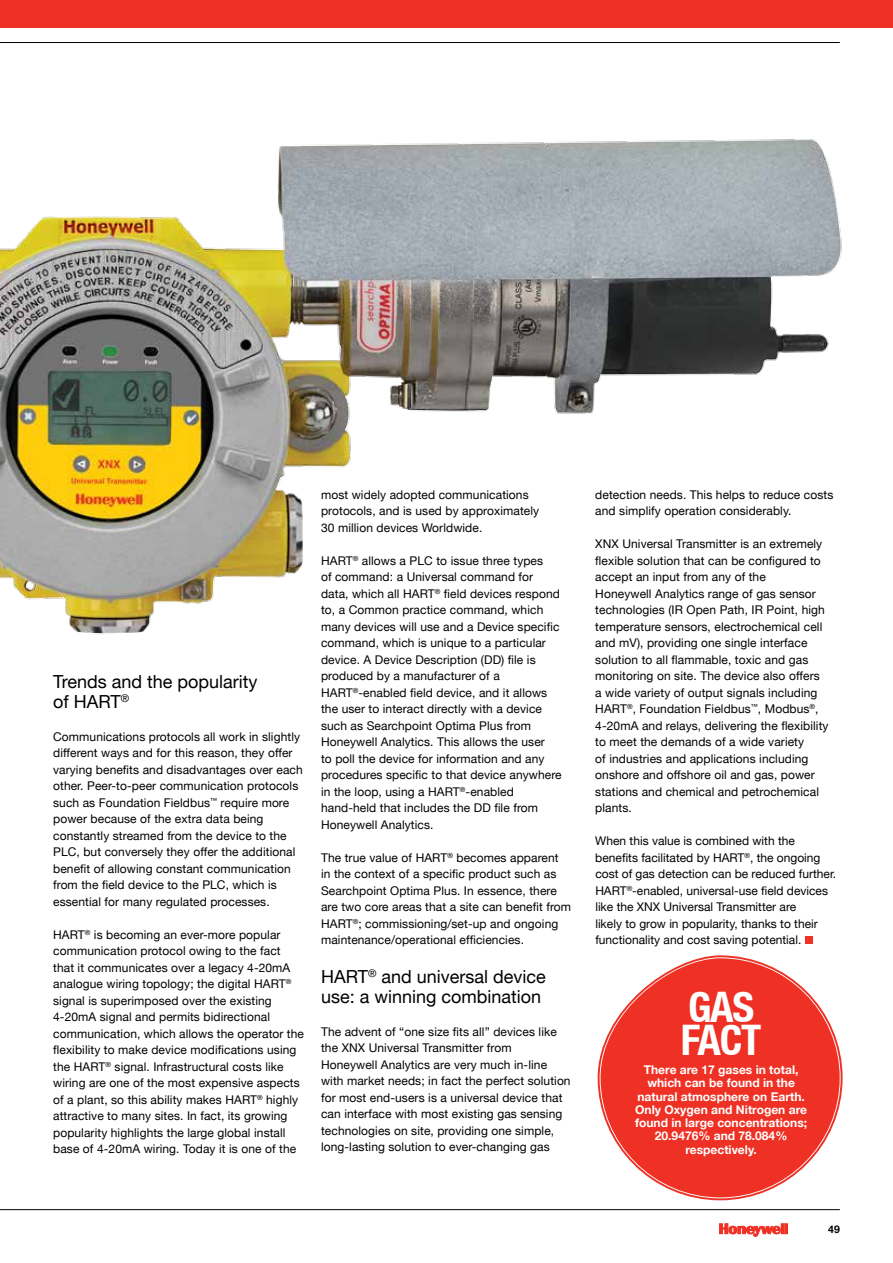
<style>
.page{position:relative;width:893px;height:1263px;background:#fff}
.page>*{position:absolute;margin:0;border:0;box-sizing:border-box;transform-origin:0 0}
.t1{font:700 condensed 42.15px/33.8px "Helvetica Neue LT";letter-spacing:-.03em;color:#fff}
.t2{font:18px/19.5px "Helvetica Neue LT";color:#000}
.t3{font:12px/16.5px "Helvetica Neue LT";letter-spacing:.01em;color:#000}
.t4{font:700 12px/13.2px "Helvetica Neue LT";color:#fff;text-align:center}
.t5{font:700 10.5px "Helvetica Neue LT";color:#000}
</style>
<div class="page">
<hr style="left:0;top:42px;width:840px;height:1px;background:#000">
<hr style="left:0;top:1209px;width:840px;height:1px;background:#000">
<div style="left:805px;top:936px;width:7px;height:8px;background:#ee3124"></div>
<div style="left:0;top:0;width:893px;height:28px;background:#ee3124"></div>
<img style="left:0;top:139px;width:842px;height:495px">
<div style="left:601px;top:958px;width:239px;height:239px;background:#ee3124;border-radius:50%"></div>
<svg style="left:719px;top:1224px;width:69px;height:12px"></svg>
<h2 class="t2" style="left:53px;top:672px;width:206px">Trends and the popularity of HART<sup>®</sup></h2>
<p class="t3" style="left:53px;top:728px;width:251px">Communications protocols all work in slightly different ways and for this reason, they offer varying benefits and disadvantages over each other. Peer-to-peer communication protocols such as Foundation Fieldbus<sup>™</sup> require more power because of the extra data being constantly streamed from the device to the PLC, but conversely they offer the additional benefit of allowing constant communication from the field device to the PLC, which is essential for many regulated processes.</p>
<p class="t3" style="left:53px;top:926px;width:252px">HART<sup>®</sup> is becoming an ever-more popular communication protocol owing to the fact that it communicates over a legacy 4-20mA analogue wiring topology; the digital HART<sup>® </sup>signal is superimposed over the existing 4-20mA signal and permits bidirectional communication, which allows the operator the flexibility to make device modifications using the HART<sup>®</sup> signal. Infrastructural costs like wiring are one of the most expensive aspects of a plant, so this ability makes HART<sup>®</sup> highly attractive to many sites. In fact, its growing popularity highlights the large global install base of 4-20mA wiring. Today it is one of the</p>
<p class="t3" style="left:321px;top:486px;width:220px">most widely adopted communications protocols, and is used by approximately<br>30 million devices Worldwide.</p>
<p class="t3" style="left:321px;top:552px;width:242px">HART<sup>®</sup> allows a PLC to issue three types<br>of command: a Universal command for data, which all HART<sup>®</sup> field devices respond to, a Common practice command, which many devices will use and a Device specific command, which is unique to a particular device. A Device Description (DD) file is produced by a manufacturer of a HART<sup>®</sup>-enabled field device, and it allows the user to interact directly with a device such as Searchpoint Optima Plus from Honeywell Analytics. This allows the user<br>to poll the device for information and any procedures specific to that device anywhere in the loop, using a HART<sup>®</sup>-enabled hand-held that includes the DD file from Honeywell Analytics.</p>
<p class="t3" style="left:321px;top:849px;width:252px">The true value of HART<sup>®</sup> becomes apparent<br>in the context of a specific product such as Searchpoint Optima Plus. In essence, there are two core areas that a site can benefit from HART<sup>®</sup>; commissioning/set-up and ongoing maintenance/operational efficiencies.</p>
<h2 class="t2" style="left:321px;top:967px;width:226px">HART<sup>®</sup> and universal device use: a winning combination</h2>
<p class="t3" style="left:321px;top:1023px;width:251px">The advent of “one size fits all” devices like the XNX Universal Transmitter from Honeywell Analytics are very much in-line with market needs; in fact the perfect solution for most end-users is a universal device that can interface with most existing gas sensing technologies on site, providing one simple, long-lasting solution to ever-changing gas</p>
<p class="t3" style="left:595px;top:486px;width:240px">detection needs. This helps to reduce costs and simplify operation considerably.</p>
<p class="t3" style="left:595px;top:535px;width:235px">XNX Universal Transmitter is an extremely flexible solution that can be configured to accept an input from any of the<br>Honeywell Analytics range of gas sensor technologies (IR Open Path, IR Point, high temperature sensors, electrochemical cell and mV), providing one single interface solution to all flammable, toxic and gas monitoring on site. The device also offers a wide variety of output signals including HART<sup>®</sup>, Foundation Fieldbus<sup>™</sup>, Modbus<sup>®</sup>, 4-20mA and relays, delivering the flexibility to meet the demands of a wide variety<br>of industries and applications including onshore and offshore oil and gas, power stations and chemical and petrochemical plants.</p>
<p class="t3" style="left:595px;top:832px;width:242px">When this value is combined with the benefits facilitated by HART<sup>®</sup>, the ongoing cost of gas detection can be reduced further.<br>HART<sup>®</sup>-enabled, universal-use field devices like the XNX Universal Transmitter are<br>likely to grow in popularity, thanks to their functionality and cost saving potential.</p>
<h1 class="t1" style="left:681px;top:989px;width:82px">GAS<br>FACT</h1>
<p class="t4" style="left:635px;top:1063px;width:174px">There are 17 gases in total, which can be found in the natural atmosphere on Earth.<br>Only Oxygen and Nitrogen are found in large concentrations;<br>20.9476% and 78.084% respectively.</p>
<p class="t5" style="left:828px;top:1223px;width:13px">49</p>
</div>
